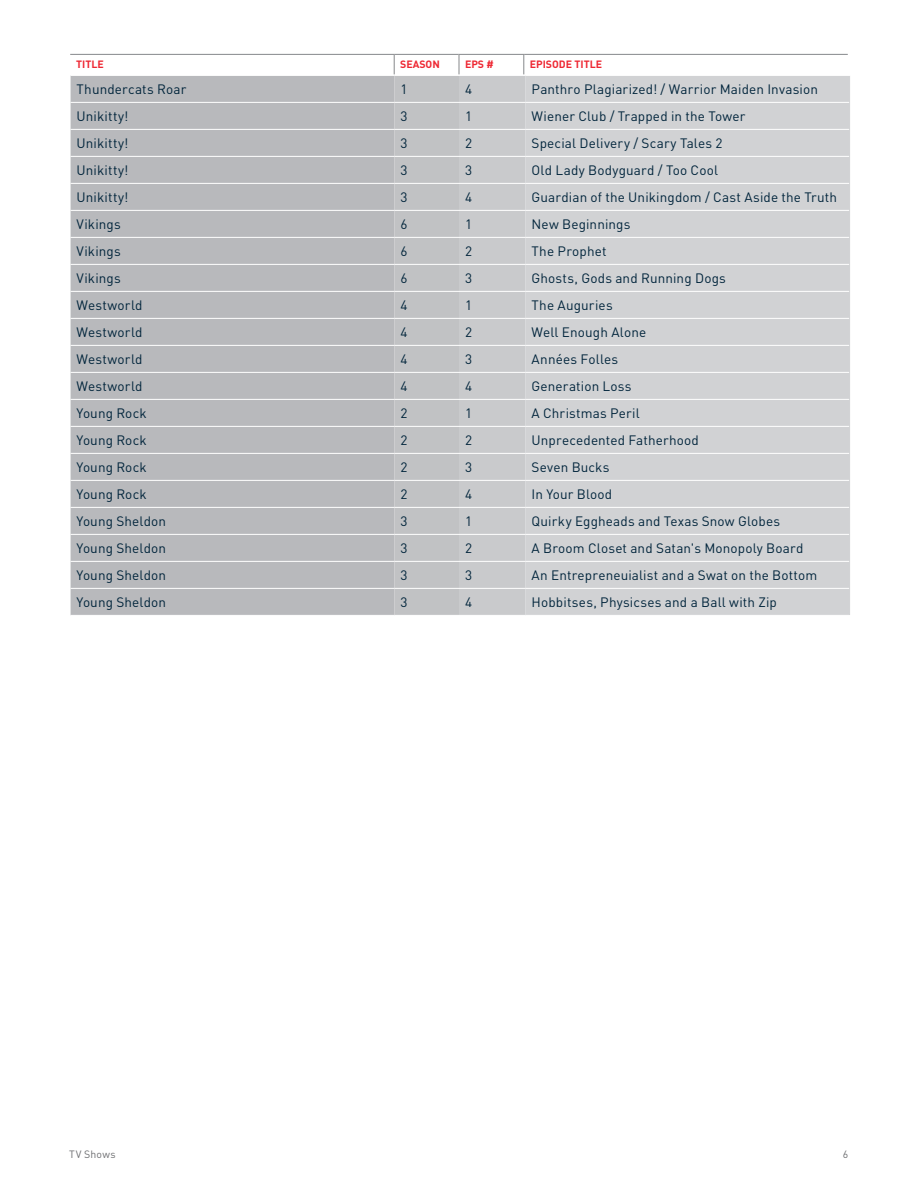
<style>
.page{position:relative;width:918px;height:1188px;background:#fff}
.page>*{position:absolute;margin:0;border:0;box-sizing:border-box;transform-origin:0 0}
.t1{font:13.5px "DIN Pro";letter-spacing:.01em;color:#00243b}
.t2{font:700 10.5px "DIN Pro";color:#ee2833}
.t3{font:10.5px "DIN Pro";letter-spacing:.025em;color:#6c6d70}
</style>
<div class="page">
<div style="left:71px;top:76px;width:323px;height:539px;background:#b8b9bc"></div>
<div style="left:526px;top:76px;width:323px;height:539px;background:#d1d2d4"></div>
<hr style="left:526px;top:102px;width:323px;height:1px;background:#fff">
<hr style="left:526px;top:129px;width:323px;height:1px;background:#fff">
<hr style="left:526px;top:156px;width:323px;height:1px;background:#fff">
<hr style="left:526px;top:183px;width:323px;height:1px;background:#fff">
<hr style="left:526px;top:210px;width:323px;height:1px;background:#fff">
<hr style="left:526px;top:237px;width:323px;height:1px;background:#fff">
<hr style="left:526px;top:264px;width:323px;height:1px;background:#fff">
<hr style="left:526px;top:291px;width:323px;height:1px;background:#fff">
<hr style="left:526px;top:318px;width:323px;height:1px;background:#fff">
<hr style="left:526px;top:345px;width:323px;height:1px;background:#fff">
<hr style="left:526px;top:372px;width:323px;height:1px;background:#fff">
<hr style="left:526px;top:399px;width:323px;height:1px;background:#fff">
<hr style="left:526px;top:426px;width:323px;height:1px;background:#fff">
<hr style="left:526px;top:453px;width:323px;height:1px;background:#fff">
<hr style="left:526px;top:480px;width:323px;height:1px;background:#fff">
<hr style="left:526px;top:507px;width:323px;height:1px;background:#fff">
<hr style="left:526px;top:534px;width:323px;height:1px;background:#fff">
<hr style="left:526px;top:561px;width:323px;height:1px;background:#fff">
<hr style="left:526px;top:588px;width:323px;height:1px;background:#fff">
<svg style="left:849px;top:76px;width:1px;height:539px"></svg>
<hr style="left:71px;top:102px;width:324px;height:1px;background:#fff">
<hr style="left:71px;top:129px;width:324px;height:1px;background:#fff">
<hr style="left:71px;top:156px;width:324px;height:1px;background:#fff">
<hr style="left:71px;top:183px;width:324px;height:1px;background:#fff">
<hr style="left:71px;top:210px;width:324px;height:1px;background:#fff">
<hr style="left:71px;top:237px;width:324px;height:1px;background:#fff">
<hr style="left:71px;top:264px;width:324px;height:1px;background:#fff">
<hr style="left:71px;top:291px;width:324px;height:1px;background:#fff">
<hr style="left:71px;top:318px;width:324px;height:1px;background:#fff">
<hr style="left:71px;top:345px;width:324px;height:1px;background:#fff">
<hr style="left:71px;top:372px;width:324px;height:1px;background:#fff">
<hr style="left:71px;top:399px;width:324px;height:1px;background:#fff">
<hr style="left:71px;top:426px;width:324px;height:1px;background:#fff">
<hr style="left:71px;top:453px;width:324px;height:1px;background:#fff">
<hr style="left:71px;top:480px;width:324px;height:1px;background:#fff">
<hr style="left:71px;top:507px;width:324px;height:1px;background:#fff">
<hr style="left:71px;top:534px;width:324px;height:1px;background:#fff">
<hr style="left:71px;top:561px;width:324px;height:1px;background:#fff">
<hr style="left:71px;top:588px;width:324px;height:1px;background:#fff">
<hr style="left:70px;top:54px;width:324px;height:1px;background:#86888b">
<hr style="left:394px;top:54px;width:65px;height:1px;background:#86888b">
<hr style="left:524px;top:54px;width:324px;height:1px;background:#86888b">
<hr style="left:459px;top:54px;width:65px;height:1px;background:#86888b">
<div style="left:394px;top:55px;width:132px;height:560px;background:#c9cacc"></div>
<p class="t2" style="left:76px;top:56px;width:29px">TITLE</p>
<p class="t2" style="left:400px;top:56px;width:41px">SEASON</p>
<p class="t2" style="left:465px;top:56px;width:30px">EPS #</p>
<p class="t2" style="left:530px;top:56px;width:74px">EPISODE TITLE</p>
<p class="t1" style="left:77px;top:79px;width:111px">Thundercats Roar</p>
<p class="t1" style="left:401px;top:79px;width:9px">1</p>
<p class="t1" style="left:465px;top:79px;width:9px">4</p>
<p class="t1" style="left:532px;top:79px;width:288px">Panthro Plagiarized! / Warrior Maiden Invasion</p>
<p class="t1" style="left:77px;top:106px;width:54px">Unikitty!</p>
<p class="t1" style="left:401px;top:106px;width:9px">3</p>
<p class="t1" style="left:465px;top:106px;width:9px">1</p>
<p class="t1" style="left:532px;top:106px;width:215px">Wiener Club / Trapped in the Tower</p>
<p class="t1" style="left:77px;top:133px;width:54px">Unikitty!</p>
<p class="t1" style="left:401px;top:133px;width:9px">3</p>
<p class="t1" style="left:465px;top:133px;width:9px">2</p>
<p class="t1" style="left:532px;top:133px;width:192px">Special Delivery / Scary Tales 2</p>
<p class="t1" style="left:77px;top:160px;width:54px">Unikitty!</p>
<p class="t1" style="left:401px;top:160px;width:9px">3</p>
<p class="t1" style="left:465px;top:160px;width:9px">3</p>
<p class="t1" style="left:532px;top:160px;width:188px">Old Lady Bodyguard / Too Cool</p>
<p class="t1" style="left:77px;top:187px;width:54px">Unikitty!</p>
<p class="t1" style="left:401px;top:187px;width:9px">3</p>
<p class="t1" style="left:465px;top:187px;width:9px">4</p>
<p class="t1" style="left:532px;top:187px;width:307px">Guardian of the Unikingdom / Cast Aside the Truth</p>
<p class="t1" style="left:77px;top:214px;width:46px">Vikings</p>
<p class="t1" style="left:401px;top:214px;width:9px">6</p>
<p class="t1" style="left:465px;top:214px;width:9px">1</p>
<p class="t1" style="left:532px;top:214px;width:100px">New Beginnings</p>
<p class="t1" style="left:77px;top:241px;width:46px">Vikings</p>
<p class="t1" style="left:401px;top:241px;width:9px">6</p>
<p class="t1" style="left:465px;top:241px;width:9px">2</p>
<p class="t1" style="left:532px;top:241px;width:76px">The Prophet</p>
<p class="t1" style="left:77px;top:268px;width:46px">Vikings</p>
<p class="t1" style="left:401px;top:268px;width:9px">6</p>
<p class="t1" style="left:465px;top:268px;width:9px">3</p>
<p class="t1" style="left:532px;top:268px;width:196px">Ghosts, Gods and Running Dogs</p>
<p class="t1" style="left:77px;top:295px;width:67px">Westworld</p>
<p class="t1" style="left:401px;top:295px;width:9px">4</p>
<p class="t1" style="left:465px;top:295px;width:9px">1</p>
<p class="t1" style="left:532px;top:295px;width:83px">The Auguries</p>
<p class="t1" style="left:77px;top:322px;width:67px">Westworld</p>
<p class="t1" style="left:401px;top:322px;width:9px">4</p>
<p class="t1" style="left:465px;top:322px;width:9px">2</p>
<p class="t1" style="left:532px;top:322px;width:116px">Well Enough Alone</p>
<p class="t1" style="left:77px;top:349px;width:67px">Westworld</p>
<p class="t1" style="left:401px;top:349px;width:9px">4</p>
<p class="t1" style="left:465px;top:349px;width:9px">3</p>
<p class="t1" style="left:532px;top:349px;width:88px">Années Folles</p>
<p class="t1" style="left:77px;top:376px;width:67px">Westworld</p>
<p class="t1" style="left:401px;top:376px;width:9px">4</p>
<p class="t1" style="left:465px;top:376px;width:9px">4</p>
<p class="t1" style="left:532px;top:376px;width:102px">Generation Loss</p>
<p class="t1" style="left:77px;top:403px;width:72px">Young Rock</p>
<p class="t1" style="left:401px;top:403px;width:9px">2</p>
<p class="t1" style="left:465px;top:403px;width:9px">1</p>
<p class="t1" style="left:532px;top:403px;width:110px">A Christmas Peril</p>
<p class="t1" style="left:77px;top:430px;width:72px">Young Rock</p>
<p class="t1" style="left:401px;top:430px;width:9px">2</p>
<p class="t1" style="left:465px;top:430px;width:9px">2</p>
<p class="t1" style="left:532px;top:430px;width:169px">Unprecedented Fatherhood</p>
<p class="t1" style="left:77px;top:457px;width:72px">Young Rock</p>
<p class="t1" style="left:401px;top:457px;width:9px">2</p>
<p class="t1" style="left:465px;top:457px;width:9px">3</p>
<p class="t1" style="left:532px;top:457px;width:79px">Seven Bucks</p>
<p class="t1" style="left:77px;top:484px;width:72px">Young Rock</p>
<p class="t1" style="left:401px;top:484px;width:9px">2</p>
<p class="t1" style="left:465px;top:484px;width:9px">4</p>
<p class="t1" style="left:532px;top:484px;width:82px">In Your Blood</p>
<p class="t1" style="left:77px;top:511px;width:91px">Young Sheldon</p>
<p class="t1" style="left:401px;top:511px;width:9px">3</p>
<p class="t1" style="left:465px;top:511px;width:9px">1</p>
<p class="t1" style="left:532px;top:511px;width:250px">Quirky Eggheads and Texas Snow Globes</p>
<p class="t1" style="left:77px;top:538px;width:91px">Young Sheldon</p>
<p class="t1" style="left:401px;top:538px;width:9px">3</p>
<p class="t1" style="left:465px;top:538px;width:9px">2</p>
<p class="t1" style="left:532px;top:538px;width:273px">A Broom Closet and Satan's Monopoly Board</p>
<p class="t1" style="left:77px;top:565px;width:91px">Young Sheldon</p>
<p class="t1" style="left:401px;top:565px;width:9px">3</p>
<p class="t1" style="left:465px;top:565px;width:9px">3</p>
<p class="t1" style="left:532px;top:565px;width:287px">An Entrepreneuialist and a Swat on the Bottom</p>
<p class="t1" style="left:77px;top:592px;width:91px">Young Sheldon</p>
<p class="t1" style="left:401px;top:592px;width:9px">3</p>
<p class="t1" style="left:465px;top:592px;width:9px">4</p>
<p class="t1" style="left:532px;top:592px;width:247px">Hobbitses, Physicses and a Ball with Zip</p>
<p class="t3" style="left:69px;top:1146px;width:48px">TV Shows</p>
<p class="t3" style="left:843px;top:1146px;width:7px">6</p>
</div>
